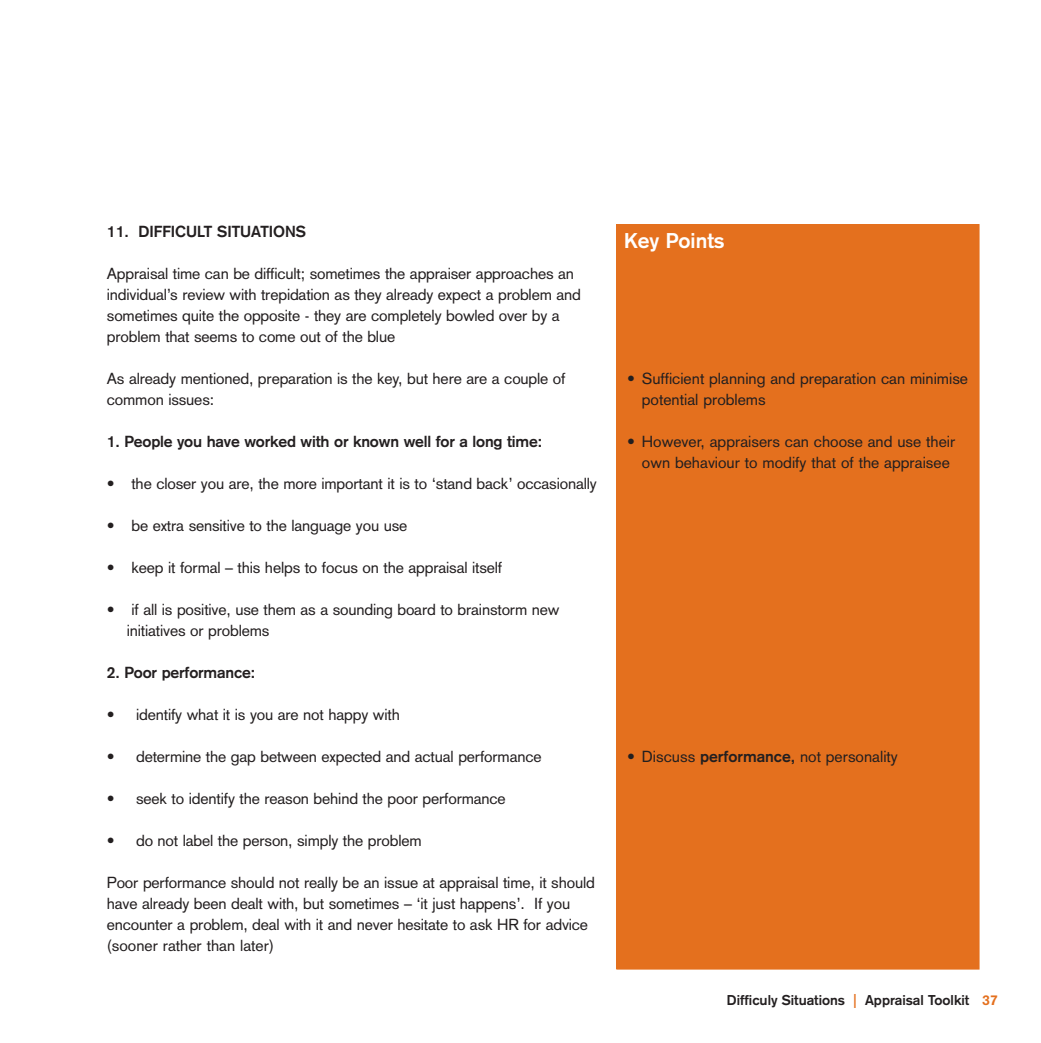
<style>
.page{position:relative;width:1041px;height:1043px;background:#fff}
.page>*{position:absolute;margin:0;border:0;box-sizing:border-box;transform-origin:0 0}
.t1{font:700 21px "Akzidenz Grotesk";color:#fff}
.t2{font:15.75px/21px "Akzidenz Grotesk";letter-spacing:-.01em;color:#231f20}
.t3{font:700 15.75px "Akzidenz Grotesk";letter-spacing:-.01em;color:#231f20}
.t4{font:700 14px "Akzidenz Grotesk";color:#231f20}
.s1{font-weight:700}
.s2{color:#e4701e}
</style>
<div class="page">
<div style="left:617px;top:224px;width:362px;height:745px;background:#e4701e"></div>
<p class="t3" style="left:107px;top:225px;width:201px">11. DIFFICULT SITUATIONS</p>
<p class="t2" style="left:107px;top:264px;width:475px">Appraisal time can be difficult; sometimes the appraiser approaches an individual’s review with trepidation as they already expect a problem and sometimes quite the opposite - they are completely bowled over by a problem that seems to come out of the blue</p>
<p class="t2" style="left:107px;top:369px;width:460px">As already mentioned, preparation is the key, but here are a couple of common issues:</p>
<p class="t3" style="left:107px;top:435px;width:437px">1. People you have worked with or known well for a long time:</p>
<p class="t2" style="left:107px;top:474px;width:491px">• the closer you are, the more important it is to ‘stand back’ occasionally</p>
<p class="t2" style="left:107px;top:516px;width:302px">• be extra sensitive to the language you use</p>
<p class="t2" style="left:107px;top:558px;width:397px">• keep it formal – this helps to focus on the appraisal itself</p>
<p class="t2" style="left:127px;top:600px;width:434px;text-indent:-20px">• if all is positive, use them as a sounding board to brainstorm new initiatives or problems</p>
<p class="t3" style="left:107px;top:666px;width:150px">2. Poor performance:</p>
<p class="t2" style="left:107px;top:705px;width:294px">• identify what it is you are not happy with</p>
<p class="t2" style="left:107px;top:747px;width:436px">• determine the gap between expected and actual performance</p>
<p class="t2" style="left:107px;top:789px;width:400px">• seek to identify the reason behind the poor performance</p>
<p class="t2" style="left:107px;top:831px;width:316px">• do not label the person, simply the problem</p>
<p class="t2" style="left:107px;top:873px;width:489px">Poor performance should not really be an issue at appraisal time, it should have already been dealt with, but sometimes – ‘it just happens’. If you encounter a problem, deal with it and never hesitate to ask HR for advice (sooner rather than later)</p>
<h1 class="t1" style="left:624px;top:233px;width:102px">Key Points</h1>
<p class="t2" style="left:642px;top:369px;width:328px;text-indent:-15px">• Sufficient planning and preparation can minimise potential problems</p>
<p class="t2" style="left:642px;top:432px;width:315px;text-indent:-15px">• However, appraisers can choose and use their own behaviour to modify that of the appraisee</p>
<p class="t2" style="left:627px;top:747px;width:272px">• Discuss <span class="s1">performance,</span> not personality</p>
<p class="t4" style="left:727px;top:994px;width:272px">Difficuly Situations <span class="s2">|</span> Appraisal Toolkit <span class="s2">37</span></p>
</div>
